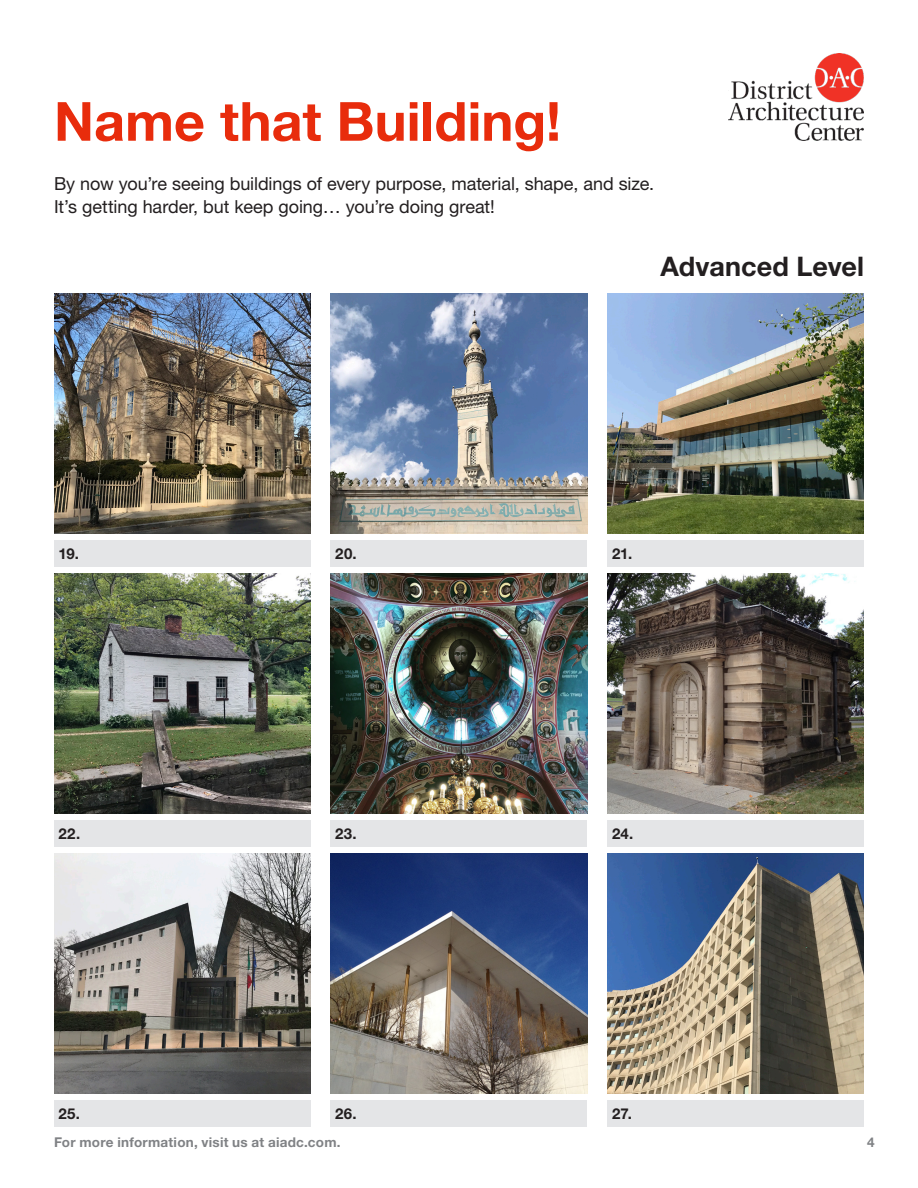
<style>
.page{position:relative;width:918px;height:1188px;background:#fff}
.page>*{position:absolute;margin:0;border:0;box-sizing:border-box;transform-origin:0 0}
.t1{font:700 54px "Helvetica Neue LT Pro";color:#e82c0c}
.t2{font:700 27px "Helvetica Neue LT Pro";letter-spacing:.005em;color:#231f20}
.t3{font:18px/22.5px "Helvetica Neue LT Pro";letter-spacing:-.005em;color:#231f20}
.t4{font:700 15px "Helvetica Neue LT Pro";letter-spacing:.02em;color:#231f20}
.t5{font:700 13.5px "Helvetica Neue LT Pro";letter-spacing:.02em;color:#808285}
</style>
<div class="page">
<img style="left:331px;top:294px;width:256px;height:239px">
<img style="left:608px;top:854px;width:256px;height:240px">
<img style="left:54px;top:294px;width:256px;height:239px">
<img style="left:608px;top:294px;width:256px;height:239px">
<img style="left:331px;top:574px;width:256px;height:239px">
<img style="left:608px;top:574px;width:256px;height:239px">
<img style="left:54px;top:854px;width:256px;height:240px">
<img style="left:331px;top:854px;width:256px;height:240px">
<img style="left:54px;top:574px;width:256px;height:239px">
<img style="left:729px;top:54px;width:135px;height:87px">
<div style="left:331px;top:540px;width:256px;height:27px;background:#e4e5e7"></div>
<div style="left:608px;top:540px;width:256px;height:27px;background:#e4e5e7"></div>
<div style="left:54px;top:540px;width:256px;height:27px;background:#e4e5e7"></div>
<div style="left:331px;top:820px;width:256px;height:27px;background:#e4e5e7"></div>
<div style="left:608px;top:820px;width:256px;height:27px;background:#e4e5e7"></div>
<div style="left:54px;top:820px;width:256px;height:27px;background:#e4e5e7"></div>
<div style="left:331px;top:1100px;width:256px;height:27px;background:#e4e5e7"></div>
<div style="left:608px;top:1100px;width:256px;height:27px;background:#e4e5e7"></div>
<div style="left:54px;top:1100px;width:256px;height:27px;background:#e4e5e7"></div>
<p class="t1" style="left:54px;top:88px;width:509px">Name that Building!</p>
<p class="t3" style="left:54px;top:172px;width:602px">By now you’re seeing buildings of every purpose, material, shape, and size.<br>It’s getting harder, but keep going… you’re doing great!</p>
<p class="t2" style="left:661px;top:250px;width:205px">Advanced Level</p>
<p class="t4" style="left:58px;top:544px;width:22px">19.</p>
<p class="t4" style="left:335px;top:544px;width:23px">20.</p>
<p class="t4" style="left:612px;top:544px;width:22px">21.</p>
<p class="t4" style="left:58px;top:824px;width:23px">22.</p>
<p class="t4" style="left:335px;top:824px;width:23px">23.</p>
<p class="t4" style="left:612px;top:824px;width:23px">24.</p>
<p class="t4" style="left:58px;top:1105px;width:23px">25.</p>
<p class="t4" style="left:335px;top:1105px;width:23px">26.</p>
<p class="t4" style="left:612px;top:1105px;width:21px">27.</p>
<p class="t5" style="left:54px;top:1134px;width:288px">For more information, visit us at aiadc.com.</p>
<p class="t5" style="left:867px;top:1134px;width:9px">4</p>
</div>
